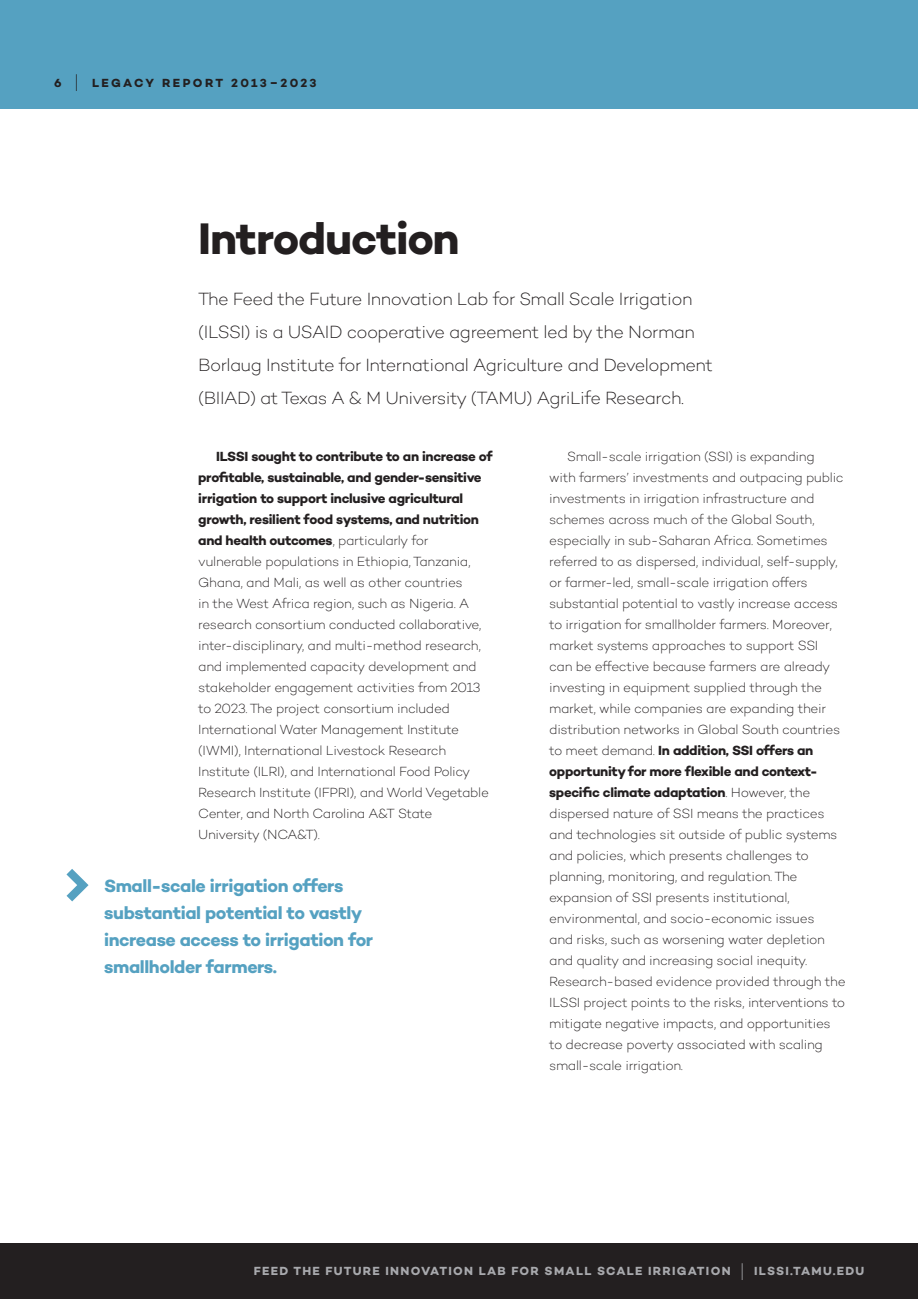
<style>
.page{position:relative;width:918px;height:1299px;background:#fff}
.page>*{position:absolute;margin:0;border:0;box-sizing:border-box;transform-origin:0 0}
.t1{font:700 59.25px "Campton";color:#55a1c1}
.t2{font:700 45px "Campton";letter-spacing:-.025em;color:#231f20}
.t3{font:200 18px/33px "Campton";letter-spacing:-.025em;color:#231f20}
.t4{font:700 18px/27px "Campton";letter-spacing:-.025em;color:#55a1c1}
.t5{font:200 13.5px/21px "Campton";letter-spacing:-.025em;color:#231f20}
.t6{font:700 12px "Campton";letter-spacing:.11em;color:#a8a9ad}
.t7{font:700 12px "Campton";letter-spacing:.195em;color:#231f20}
.s1{font-weight:300;font-size:21.6px}
.s2{font-weight:700}
</style>
<div class="page">
<div style="left:0;top:1244px;width:918px;height:55px;background:#231f20"></div>
<div style="left:0;top:0;width:918px;height:110px;background:#55a1c1"></div>
<p class="t7" style="left:54px;top:76px;width:264px">6 <span class="s1">|</span> LEGACY REPORT 2013–2023</p>
<h2 class="t2" style="left:198px;top:209px;width:263px">Introduction</h2>
<p class="t3" style="left:198px;top:282px;width:516px">The Feed the Future Innovation Lab for Small Scale Irrigation (ILSSI) is a USAID cooperative agreement led by the Norman Borlaug Institute for International Agriculture and Development (BIIAD) at Texas A &amp; M University (TAMU) AgriLife Research.</p>
<h1 class="t1" style="left:60px;top:847px;width:35px">↑</h1>
<p class="t5" style="left:198px;top:445px;width:296px;text-indent:18px"><span class="s2">ILSSI sought to contribute to an increase of profitable, sustainable, and gender-sensitive irrigation to support inclusive agricultural growth, resilient food systems, and nutrition and health outcomes</span>, particularly for vulnerable populations in Ethiopia, Tanzania, Ghana, and Mali, as well as other countries<br>in the West Africa region, such as Nigeria. A research consortium conducted collaborative, inter-disciplinary, and multi-method research, and implemented capacity development and stakeholder engagement activities from 2013 to 2023. The project consortium included International Water Management Institute (IWMI), International Livestock Research Institute (ILRI), and International Food Policy Research Institute (IFPRI), and World Vegetable Center, and North Carolina A&amp;T State University (NCA&amp;T).</p>
<p class="t5" style="left:549px;top:445px;width:298px;text-indent:18px">Small-scale irrigation (SSI) is expanding<br>with farmers’ investments and outpacing public investments in irrigation infrastructure and schemes across much of the Global South, especially in sub-Saharan Africa. Sometimes referred to as dispersed, individual, self-supply, or farmer-led, small-scale irrigation offers substantial potential to vastly increase access to irrigation for smallholder farmers. Moreover, market systems approaches to support SSI<br>can be effective because farmers are already investing in equipment supplied through the market, while companies are expanding their distribution networks in Global South countries to meet demand. <span class="s2">In addition, SSI offers an opportunity for more flexible and context&shy;specific climate adaptation</span>. However, the dispersed nature of SSI means the practices and technologies sit outside of public systems and policies, which presents challenges to planning, monitoring, and regulation. The expansion of SSI presents institutional, environmental, and socio-economic issues<br>and risks, such as worsening water depletion and quality and increasing social inequity.<br>Research-based evidence provided through the ILSSI project points to the risks, interventions to mitigate negative impacts, and opportunities to decrease poverty associated with scaling small-scale irrigation.</p>
<h3 class="t4" style="left:104px;top:872px;width:271px">Small-scale irrigation offers substantial potential to vastly increase access to irrigation for smallholder farmers.</h3>
<p class="t6" style="left:254px;top:1264px;width:612px">FEED THE FUTURE INNOVATION LAB FOR SMALL SCALE IRRIGATION <span class="s1">|</span> ILSSI.TAMU.EDU</p>
</div>
